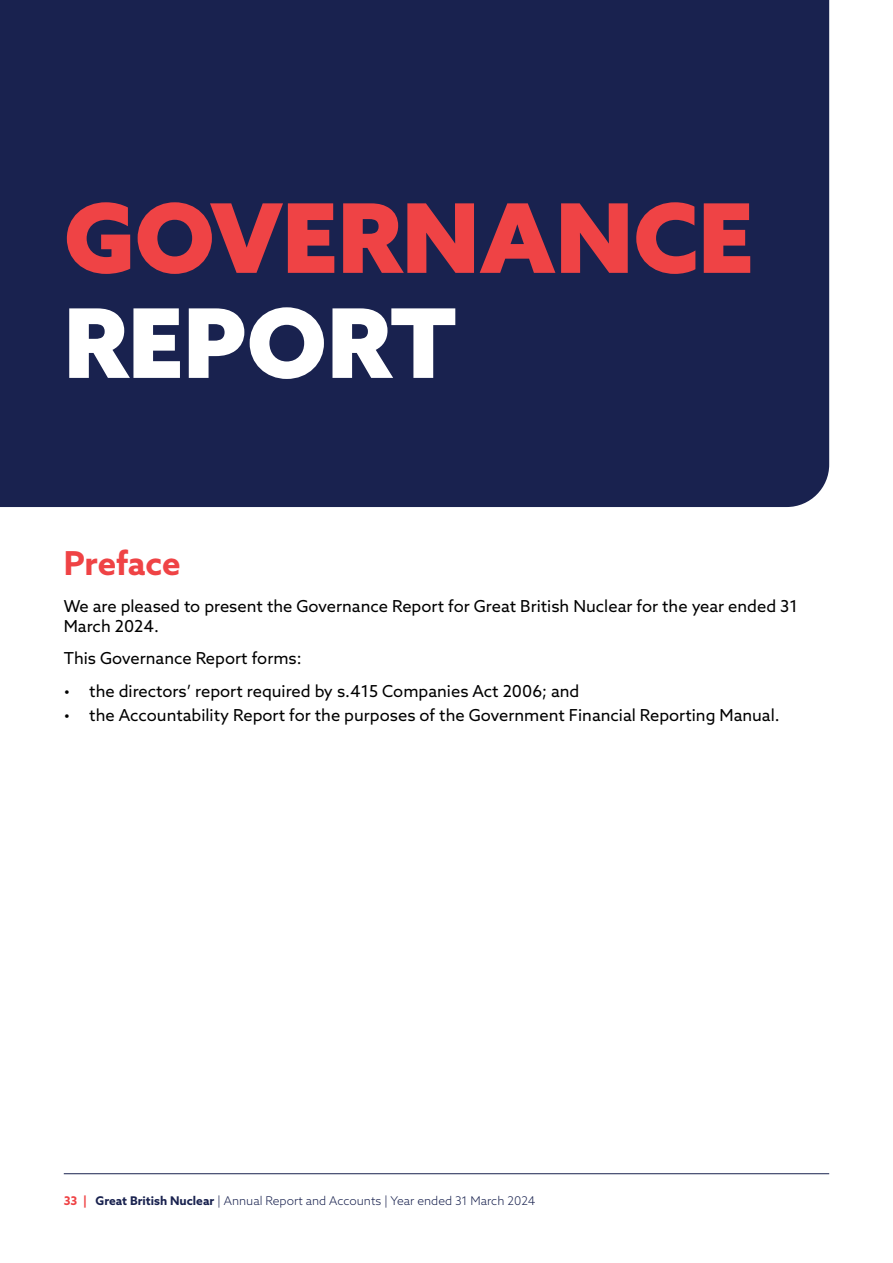
<style>
.page{position:relative;width:893px;height:1263px;background:#fff}
.page>*{position:absolute;margin:0;border:0;box-sizing:border-box;transform-origin:0 0}
.t1{font:900 96px "Azo Sans";color:#ef4345}
.t2{font:900 96px "Azo Sans";color:#fff}
.t3{font:700 33px "Azo Sans";letter-spacing:-.005em;color:#ef4345}
.t4{font:16.5px/19.8px "Azo Sans";color:#000}
.t5{font:300 12px "Azo Sans";color:#19224f}
.s1{font-weight:700;color:#ef4345}
.s2{font-weight:700}
</style>
<div class="page">
<hr style="left:64px;top:1173px;width:765px;height:1px;background:#19224f">
<div style="left:0;top:0;width:829px;height:507px;background:#19224f"></div>
<h1 class="t1" style="left:64px;top:175px;width:691px">GOVERNANCE</h1>
<h1 class="t2" style="left:64px;top:280px;width:394px">REPORT</h1>
<h2 class="t3" style="left:64px;top:541px;width:119px">Preface</h2>
<p class="t4" style="left:64px;top:596px;width:735px">We are pleased to present the Governance Report for Great British Nuclear for the year ended 31<br>March 2024.</p>
<p class="t4" style="left:64px;top:648px;width:239px">This Governance Report forms:</p>
<p class="t4" style="left:64px;top:681px;width:517px">• the directors’ report required by s.415 Companies Act 2006; and</p>
<p class="t4" style="left:64px;top:705px;width:717px">• the Accountability Report for the purposes of the Government Financial Reporting Manual.</p>
<p class="t5" style="left:64px;top:1193px;width:473px"><span class="s1">33 |</span> <span class="s2">Great British Nuclear</span> | Annual Report and Accounts | Year ended 31 March 2024</p>
</div>
